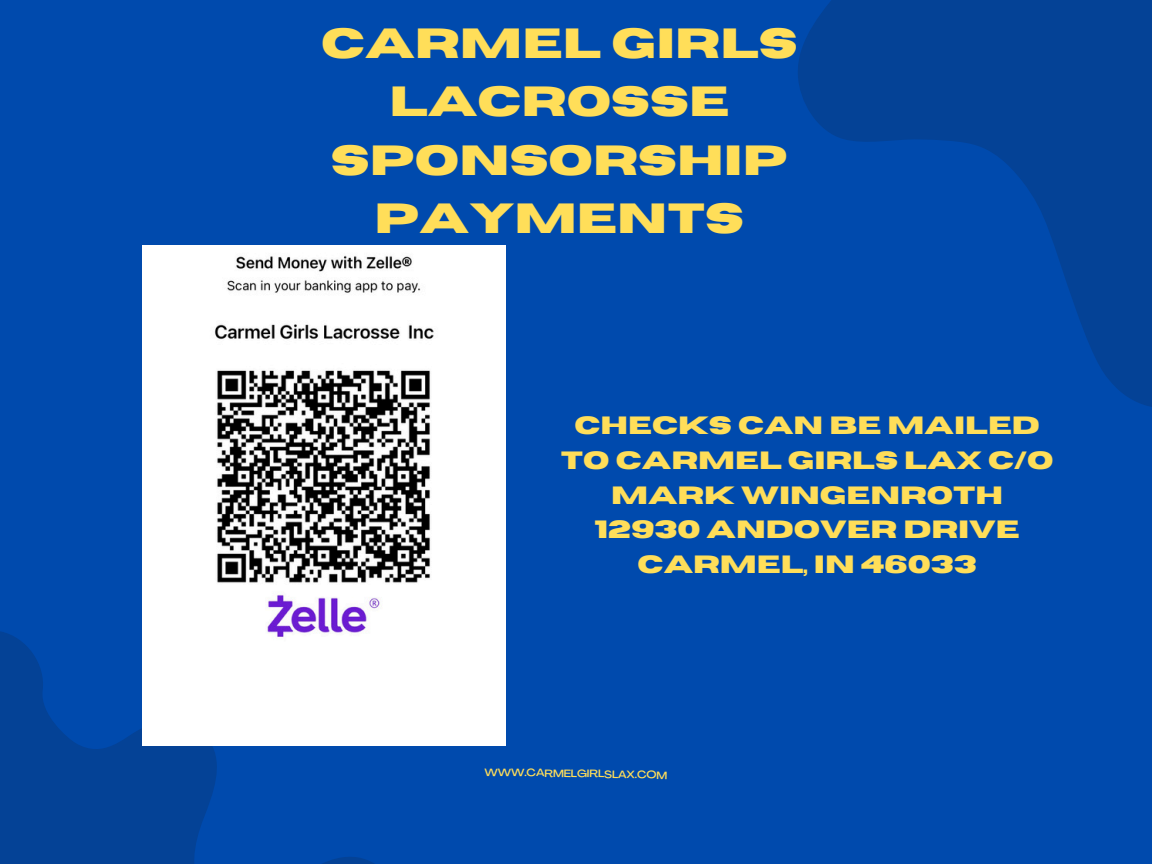
<style>
.page{position:relative;width:1152px;height:864px;background:#004aad}
.page>*{position:absolute;margin:0;border:0;box-sizing:border-box;transform-origin:0 0}
.t1{font:700 42px/58.5px "Horizon";color:#ffde59;text-align:center}
.t2{font:700 24.9px/34.8px "Horizon";color:#ffde59;text-align:center}
.t3{font:500 expanded 10.5px "Agrandir";color:#ffde59}
</style>
<div class="page">
<svg style="left:798px;top:0;width:354px;height:407px"></svg>
<svg style="left:0;top:603px;width:502px;height:261px"></svg>
<img style="left:143px;top:246px;width:362px;height:499px">
<p class="t1" style="left:321px;top:15px;width:478px">CARMEL GIRLS<br>LACROSSE<br>SPONSORSHIP<br>PAYMENTS</p>
<p class="t2" style="left:561px;top:409px;width:494px">CHECKS CAN BE MAILED<br>TO CARMEL GIRLS LAX C/O<br>MARK WINGENROTH<br>12930 ANDOVER DRIVE<br>CARMEL, IN 46033</p>
<h1 class="t3" style="left:485px;top:768px;width:184px;rotate:1deg">WWW.CARMELGIRLSLAX.COM</h1>
</div>
